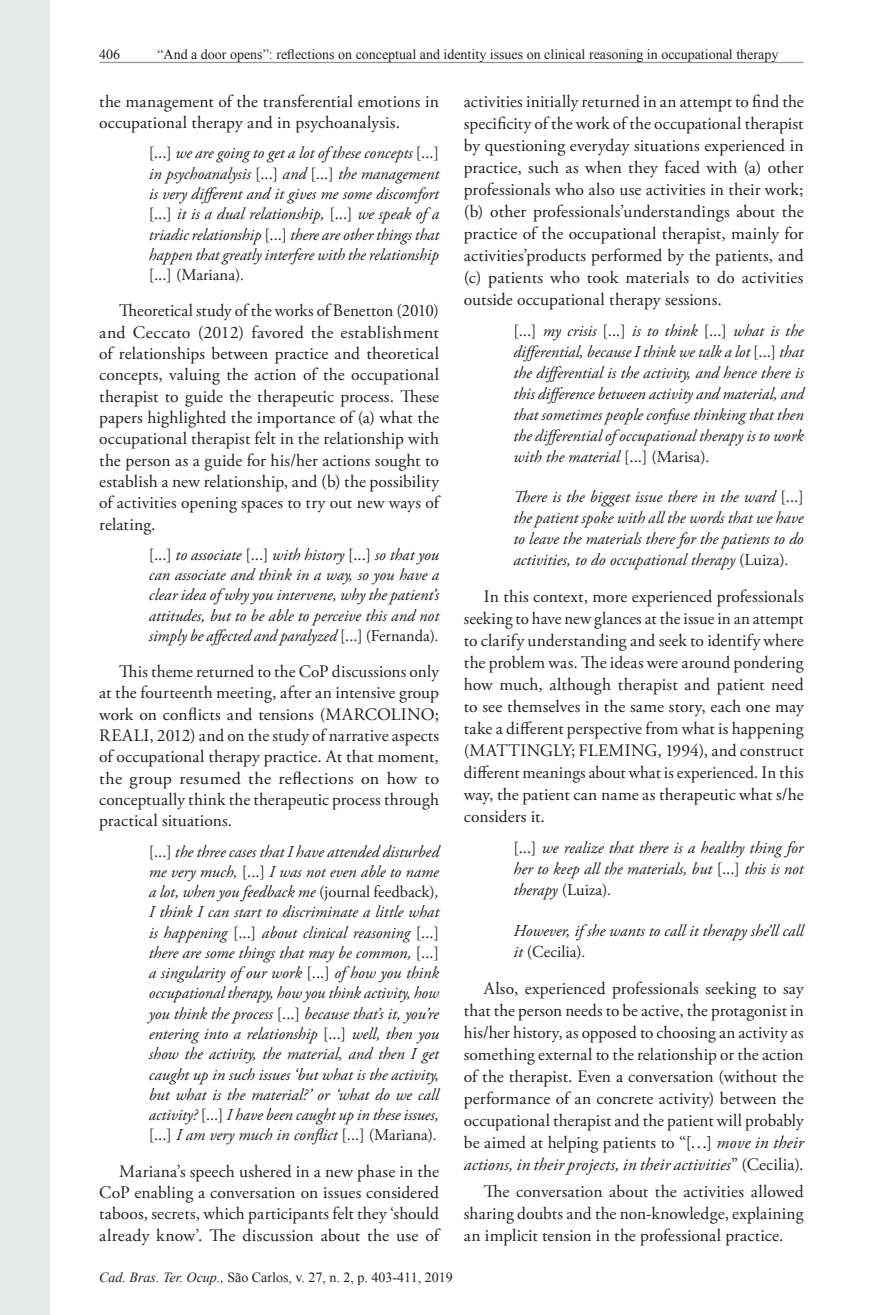
<style>
.page{position:relative;width:893px;height:1315px;background:#fff}
.page>*{position:absolute;margin:0;border:0;box-sizing:border-box;transform-origin:0 0}
.Paragraph{font:17.5px/22.1px "Adobe Garamond Pro";letter-spacing:.005em;color:#231f20;text-align:justify}
.BlockQuote-Italico{font:italic 16.62px/20.3px "Adobe Garamond Pro";color:#231f20;text-align:justify}
.t1{font:14px "Times New Roman";color:#231f20}
.s1{font-style:normal}
.s2{font-style:italic}
</style>
<div class="page">
<div style="left:0;top:0;width:50px;height:1315px;background:#e7e8e8"></div>
<hr style="left:100px;top:62px;width:703px;height:1px;background:#949698">
<p class="t1" style="left:157px;top:45px;width:622px">“And a door opens”: reflections on conceptual and identity issues on clinical reasoning in occupational therapy</p>
<p class="Paragraph" style="left:99px;top:91px;width:341px;line-height:21.3px">the management of the transferential emotions in occupational therapy and in psychoanalysis.</p>
<p class="BlockQuote-Italico" style="left:149px;top:143px;width:292px"><span class="s1">[...]</span> we are going to get a lot of these concepts <span class="s1">[...] </span>in psychoanalysis <span class="s1">[...]</span> and <span class="s1">[...]</span> the management is very different and it gives me some discomfort <span class="s1">[...]</span> it is a dual relationship, <span class="s1">[...]</span> we speak of a triadic relationship <span class="s1">[...]</span> there are other things that happen that greatly interfere with the relationship <span class="s1">[...] (Mariana)</span>.</p>
<p class="Paragraph" style="left:99px;top:301px;width:341px;line-height:21.3px;text-indent:20px">Theoretical study of the works of Benetton (2010) and Ceccato (2012) favored the establishment of relationships between practice and theoretical concepts, valuing the action of the occupational therapist to guide the therapeutic process. These papers highlighted the importance of (a) what the occupational therapist felt in the relationship with the person as a guide for his/her actions sought to establish a new relationship, and (b) the possibility of activities opening spaces to try out new ways of relating.</p>
<p class="BlockQuote-Italico" style="left:149px;top:545px;width:292px"><span class="s1">[...]</span> to associate <span class="s1">[...]</span> with history <span class="s1">[...]</span> so that you can associate and think in a way, so you have a clear idea of why you intervene, why the patient’s attitudes, but to be able to perceive this and not simply be affected and paralyzed <span class="s1">[...] (Fernanda)</span>.</p>
<p class="Paragraph" style="left:99px;top:661px;width:341px;line-height:21.3px;text-indent:20px">This theme returned to the CoP discussions only at the fourteenth meeting, after an intensive group work on conflicts and tensions (MARCOLINO; REALI, 2012) and on the study of narrative aspects of occupational therapy practice. At that moment, the group resumed the reflections on how to conceptually think the therapeutic process through practical situations.</p>
<p class="BlockQuote-Italico" style="left:149px;top:841px;width:292px"><span class="s1">[...]</span> the three cases that I have attended disturbed me very much, <span class="s1">[...]</span> I was not even able to name a lot, when you feedback me <span class="s1">(journal feedback)</span>, I think I can start to discriminate a little what is happening <span class="s1">[...]</span> about clinical reasoning <span class="s1">[...] </span>there are some things that may be common, <span class="s1">[...] </span>a singularity of our work <span class="s1">[...]</span> of how you think occupational therapy, how you think activity, how you think the process <span class="s1">[...]</span> because that’s it, you’re entering into a relationship <span class="s1">[...]</span> well, then you show the activity, the material, and then I get caught up in such issues ‘but what is the activity, but what is the material?’ or ‘what do we call activity? <span class="s1">[...]</span> I have been caught up in these issues, <span class="s1">[...]</span> I am very much in conflict <span class="s1">[...] (Mariana)</span>.</p>
<p class="Paragraph" style="left:99px;top:1161px;width:341px;line-height:21.3px;text-indent:20px">Mariana’s speech ushered in a new phase in the CoP enabling a conversation on issues considered taboos, secrets, which participants felt they ‘should already know’. The discussion about the use of</p>
<p class="Paragraph" style="left:464px;top:91px;width:341px">activities initially returned in an attempt to find the specificity of the work of the occupational therapist by questioning everyday situations experienced in practice, such as when they faced with (a) other professionals who also use activities in their work; (b) other professionals’understandings about the practice of the occupational therapist, mainly for activities’products performed by the patients, and (c) patients who took materials to do activities outside occupational therapy sessions.</p>
<p class="BlockQuote-Italico" style="left:513px;top:320px;width:292px;line-height:21px"><span class="s1">[...]</span> my crisis <span class="s1">[...]</span> is to think <span class="s1">[...]</span> what is the differential, because I think we talk a lot <span class="s1">[...]</span> that the differential is the activity, and hence there is this difference between activity and material, and that sometimes people confuse thinking that then the differential of occupational therapy is to work with the material <span class="s1">[...] (Marisa)</span>.</p>
<p class="BlockQuote-Italico" style="left:513px;top:487px;width:292px;line-height:21px">There is the biggest issue there in the ward <span class="s1">[...] </span>the patient spoke with all the words that we have to leave the materials there for the patients to do activities, to do occupational therapy <span class="s1">(Luiza)</span>.</p>
<p class="Paragraph" style="left:464px;top:586px;width:341px;text-indent:20px">In this context, more experienced professionals seeking to have new glances at the issue in an attempt to clarify understanding and seek to identify where the problem was. The ideas were around pondering how much, although therapist and patient need to see themselves in the same story, each one may take a different perspective from what is happening (MATTINGLY; FLEMING, 1994), and construct different meanings about what is experienced. In this way, the patient can name as therapeutic what s/he considers it.</p>
<p class="BlockQuote-Italico" style="left:513px;top:837px;width:292px;line-height:21px"><span class="s1">[...]</span> we realize that there is a healthy thing for her to keep all the materials, but <span class="s1">[...]</span> this is not therapy <span class="s1">(Luiza)</span>.</p>
<p class="BlockQuote-Italico" style="left:513px;top:920px;width:292px;line-height:21px">However, if she wants to call it therapy she’ll call it <span class="s1">(Cecilia)</span>.</p>
<p class="Paragraph" style="left:464px;top:977px;width:341px;text-indent:20px">Also, experienced professionals seeking to say that the person needs to be active, the protagonist in his/her history, as opposed to choosing an activity as something external to the relationship or the action of the therapist. Even a conversation (without the performance of an concrete activity) between the occupational therapist and the patient will probably be aimed at helping patients to “[…] <span class="s2">move in their actions, in their projects, in their activities</span>” (Cecilia).</p>
<p class="Paragraph" style="left:464px;top:1180px;width:341px;text-indent:20px">The conversation about the activities allowed sharing doubts and the non-knowledge, explaining an implicit tension in the professional practice.</p>
<p class="t1" style="left:99px;top:1268px;width:355px"><span class="s2">Cad. Bras. Ter. Ocup.,</span> São Carlos, v. 27, n. 2, p. 403-411, 2019</p>
</div>
